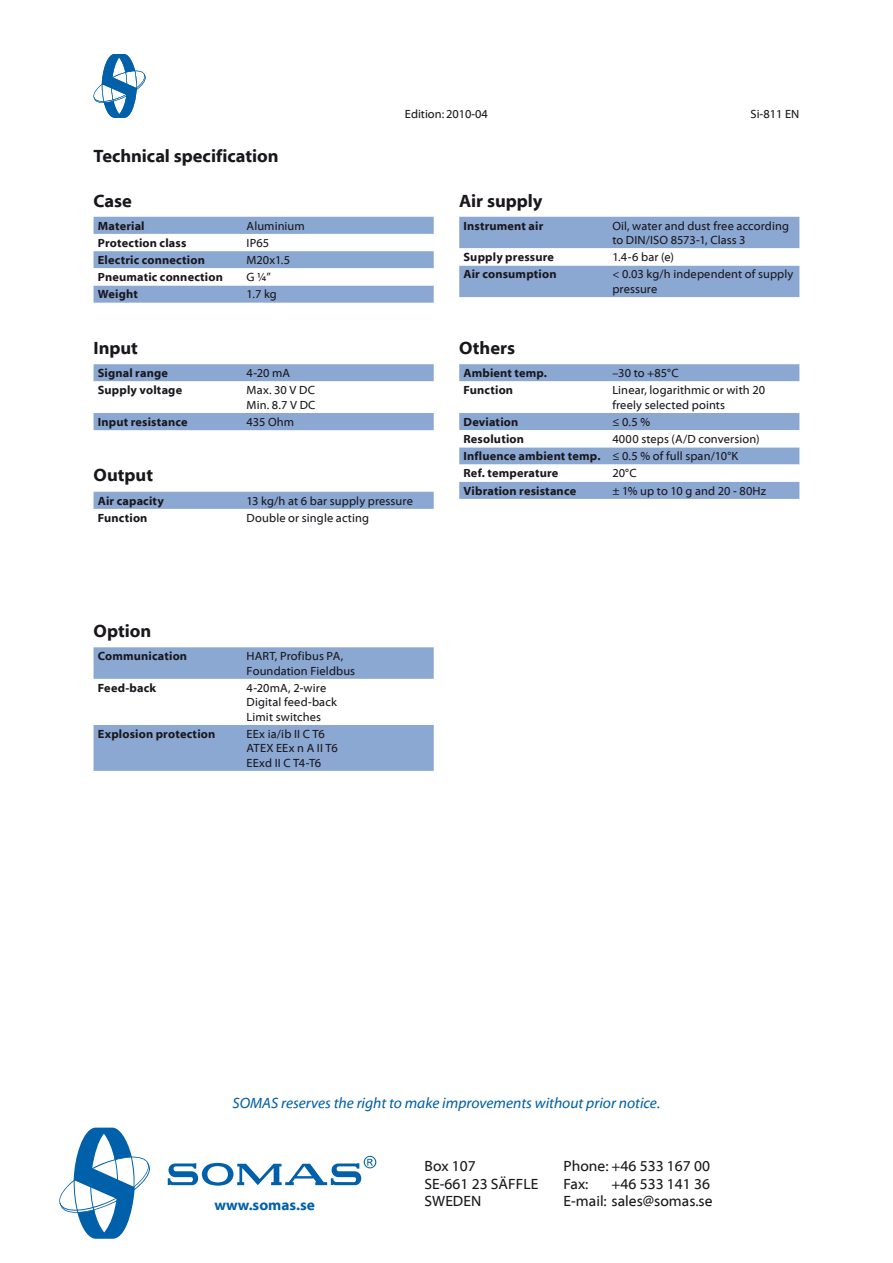
<style>
.page{position:relative;width:893px;height:1263px;background:#fff}
.page>*{position:absolute;margin:0;border:0;box-sizing:border-box;transform-origin:0 0}
.Rubrik{font:18px "Myriad Bd Web";color:#1a171c}
.Sista_sidan_Adress{font:15px "Myriad Web";color:#1a171c}
.Förbehåll{font:15px "Myriad It Web";color:#0060a9}
.Sista_sidan_Adress_r{font:15px "Myriad Bd Web";color:#0060a9}
.Tabell_text_vänster{font:12px/14.4px "Myriad Web";letter-spacing:.01em;color:#1a171c}
.Tabell_rubrik_vänste{font:12px "Myriad Bd Web";letter-spacing:.015em;color:#1a171c}
.Mall_ventiltyp{font:12px "Myriad Web";color:#1a171c}
</style>
<div class="page">
<svg style="left:93px;top:54px;width:53px;height:64px"></svg>
<svg style="left:59px;top:1127px;width:91px;height:112px"></svg>
<svg style="left:167px;top:1156px;width:209px;height:30px"></svg>
<svg style="left:94px;top:217px;width:340px;height:86px"></svg>
<svg style="left:94px;top:364px;width:340px;height:66px"></svg>
<div style="left:94px;top:492px;width:340px;height:17px;background:#8ba8d3"></div>
<svg style="left:459px;top:217px;width:340px;height:80px"></svg>
<div style="left:459px;top:364px;width:340px;height:135px;background:#8ba8d3"></div>
<svg style="left:459px;top:381px;width:340px;height:101px"></svg>
<svg style="left:94px;top:647px;width:340px;height:124px"></svg>
<p class="Rubrik" style="left:94px;top:146px;width:187px">Technical specification</p>
<p class="Rubrik" style="left:94px;top:191px;width:40px">Case</p>
<p class="Tabell_rubrik_vänste" style="left:98px;top:219px;width:48px">Material</p>
<p class="Tabell_text_vänster" style="left:247px;top:219px;width:60px">Aluminium</p>
<p class="Tabell_rubrik_vänste" style="left:98px;top:236px;width:90px">Protection class</p>
<p class="Tabell_text_vänster" style="left:247px;top:236px;width:24px">IP65</p>
<p class="Tabell_rubrik_vänste" style="left:98px;top:253px;width:109px">Electric connection</p>
<p class="Tabell_text_vänster" style="left:247px;top:253px;width:45px">M20x1.5</p>
<p class="Tabell_rubrik_vänste" style="left:98px;top:271px;width:127px">Pneumatic connection</p>
<p class="Tabell_text_vänster" style="left:247px;top:270px;width:26px">G ¼”</p>
<p class="Tabell_rubrik_vänste" style="left:98px;top:288px;width:42px">Weight</p>
<p class="Tabell_text_vänster" style="left:247px;top:287px;width:32px">1.7 kg</p>
<p class="Mall_ventiltyp" style="left:405px;top:107px;width:85px">Edition: 2010-04</p>
<p class="Mall_ventiltyp" style="left:751px;top:107px;width:50px">Si-811 EN</p>
<p class="Rubrik" style="left:459px;top:191px;width:85px">Air supply</p>
<p class="Tabell_rubrik_vänste" style="left:463px;top:219px;width:81px">Instrument air</p>
<p class="Tabell_text_vänster" style="left:612px;top:219px;width:178px">Oil, water and dust free according to DIN/ISO 8573-1, Class 3</p>
<p class="Tabell_rubrik_vänste" style="left:463px;top:251px;width:92px">Supply pressure</p>
<p class="Tabell_text_vänster" style="left:612px;top:250px;width:63px">1.4-6 bar (e)</p>
<p class="Tabell_rubrik_vänste" style="left:463px;top:268px;width:95px">Air consumption</p>
<p class="Tabell_text_vänster" style="left:612px;top:267px;width:183px">&lt; 0.03 kg/h independent of supply pressure</p>
<p class="Rubrik" style="left:94px;top:338px;width:46px">Input</p>
<p class="Tabell_rubrik_vänste" style="left:98px;top:367px;width:72px">Signal range</p>
<p class="Tabell_text_vänster" style="left:247px;top:366px;width:45px">4-20 mA</p>
<p class="Tabell_rubrik_vänste" style="left:98px;top:384px;width:86px">Supply voltage</p>
<p class="Tabell_text_vänster" style="left:247px;top:383px;width:70px">Max. 30 V DC<br>Min. 8.7 V DC</p>
<p class="Tabell_rubrik_vänste" style="left:98px;top:415px;width:91px">Input resistance</p>
<p class="Tabell_text_vänster" style="left:247px;top:415px;width:49px">435 Ohm</p>
<p class="Rubrik" style="left:94px;top:466px;width:61px">Output</p>
<p class="Tabell_rubrik_vänste" style="left:98px;top:494px;width:68px">Air capacity</p>
<p class="Tabell_text_vänster" style="left:247px;top:494px;width:168px">13 kg/h at 6 bar supply pressure</p>
<p class="Tabell_rubrik_vänste" style="left:98px;top:511px;width:51px">Function</p>
<p class="Tabell_text_vänster" style="left:247px;top:511px;width:124px">Double or single acting</p>
<p class="Rubrik" style="left:94px;top:621px;width:59px">Option</p>
<p class="Tabell_rubrik_vänste" style="left:98px;top:650px;width:91px">Communication</p>
<p class="Tabell_text_vänster" style="left:247px;top:649px;width:110px">HART, Profibus PA,<br>Foundation Fieldbus</p>
<p class="Tabell_rubrik_vänste" style="left:98px;top:681px;width:60px">Feed-back</p>
<p class="Tabell_text_vänster" style="left:247px;top:681px;width:92px">4-20mA, 2-wire<br>Digital feed-back<br>Limit switches</p>
<p class="Tabell_rubrik_vänste" style="left:98px;top:727px;width:119px">Explosion protection</p>
<p class="Tabell_text_vänster" style="left:247px;top:727px;width:93px">EEx ia/ib II C T6<br>ATEX EEx n A II T6<br>EExd II C T4-T6</p>
<p class="Rubrik" style="left:459px;top:338px;width:57px">Others</p>
<p class="Tabell_rubrik_vänste" style="left:463px;top:367px;width:85px">Ambient temp.</p>
<p class="Tabell_text_vänster" style="left:612px;top:366px;width:68px">–30 to +85°C</p>
<p class="Tabell_rubrik_vänste" style="left:463px;top:384px;width:51px">Function</p>
<p class="Tabell_text_vänster" style="left:612px;top:383px;width:154px">Linear, logarithmic or with 20 freely selected points</p>
<p class="Tabell_rubrik_vänste" style="left:463px;top:415px;width:56px">Deviation</p>
<p class="Tabell_text_vänster" style="left:612px;top:415px;width:39px">≤ 0.5 %</p>
<p class="Tabell_rubrik_vänste" style="left:463px;top:432px;width:62px">Resolution</p>
<p class="Tabell_text_vänster" style="left:612px;top:432px;width:149px">4000 steps (A/D conversion)</p>
<p class="Tabell_rubrik_vänste" style="left:463px;top:450px;width:139px">Influence ambient temp.</p>
<p class="Tabell_text_vänster" style="left:612px;top:449px;width:127px">≤ 0.5 % of full span/10°K</p>
<p class="Tabell_rubrik_vänste" style="left:463px;top:467px;width:96px">Ref. temperature</p>
<p class="Tabell_text_vänster" style="left:612px;top:466px;width:26px">20°C</p>
<p class="Tabell_rubrik_vänste" style="left:463px;top:484px;width:114px">Vibration resistance</p>
<p class="Tabell_text_vänster" style="left:612px;top:484px;width:155px">± 1% up to 10 g and 20 - 80Hz</p>
<p class="Förbehåll" style="left:233px;top:1095px;width:429px">SOMAS reserves the right to make improvements without prior notice.</p>
<p class="Sista_sidan_Adress_r" style="left:214px;top:1197px;width:102px">www.somas.se</p>
<p class="Sista_sidan_Adress" style="left:425px;top:1157px;width:53px">Box 107</p>
<p class="Sista_sidan_Adress" style="left:425px;top:1175px;width:115px">SE-661 23 SÄFFLE</p>
<p class="Sista_sidan_Adress" style="left:425px;top:1193px;width:48px">sweden</p>
<p class="Sista_sidan_Adress" style="left:564px;top:1157px;width:148px">Phone: +46 533 167 00</p>
<p class="Sista_sidan_Adress" style="left:564px;top:1175px;width:26px">Fax:</p>
<p class="Sista_sidan_Adress" style="left:612px;top:1175px;width:100px">+46 533 141 36</p>
<p class="Sista_sidan_Adress" style="left:564px;top:1193px;width:150px">E-mail: sales@somas.se</p>
</div>
